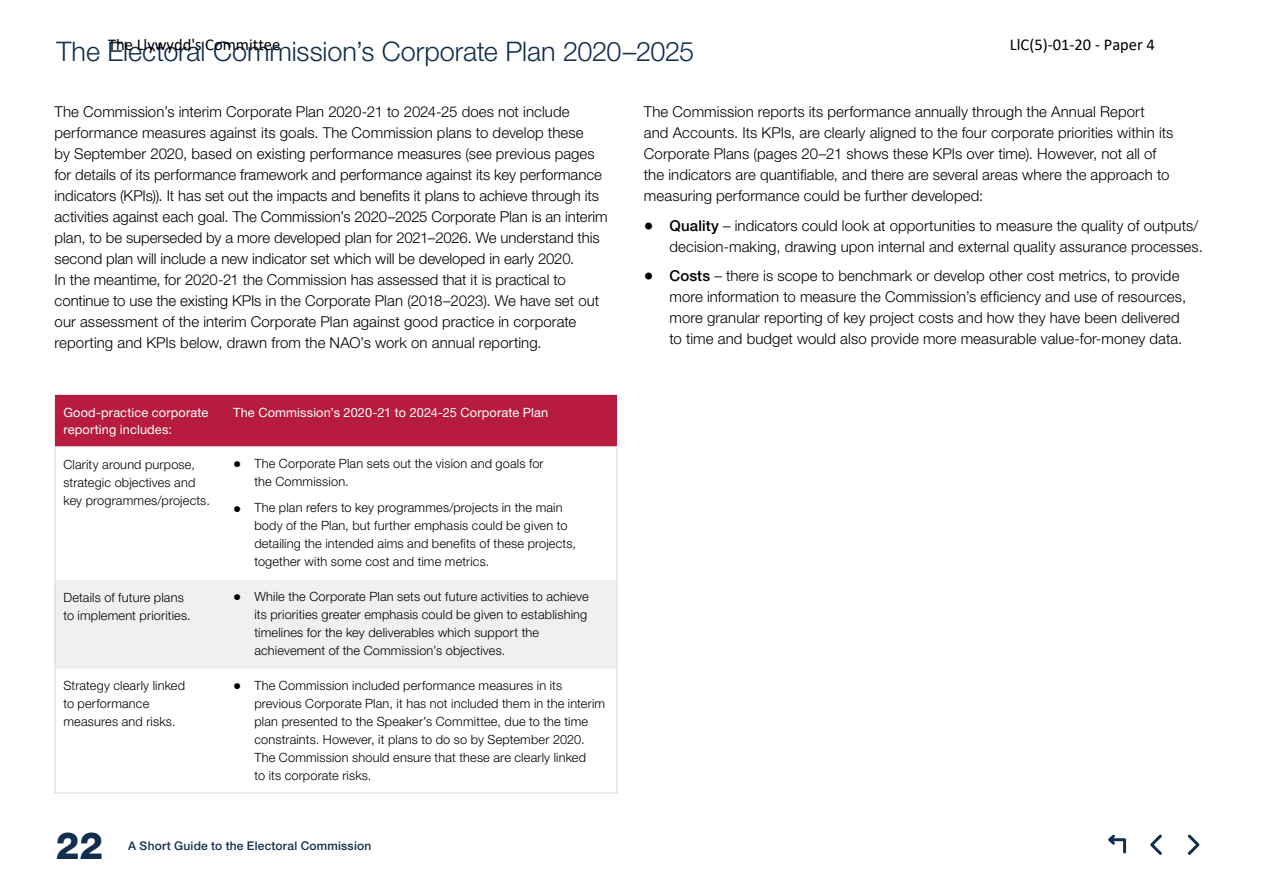
<style>
.page{position:relative;width:1263px;height:893px;background:#fff}
.page>*{position:absolute;margin:0;border:0;box-sizing:border-box;transform-origin:0 0}
.t1{font:800 37.5px "Helvetica Neue LT Std";color:#122e4d}
.heading_2{font:300 27px "Helvetica Neue LT Std";letter-spacing:-.005em;color:#122e4d}
.t2{font:16.5px "Calibri";color:#000}
.body_text{font:300 15px/21px "Helvetica Neue LT Std";letter-spacing:.005em;color:#000}
.figure_text{font:300 12.75px/18px "Helvetica Neue LT Std";letter-spacing:.015em;color:#000}
.figure_text-2{font:12.75px/17.2px "Helvetica Neue LT Std";letter-spacing:.01em;color:#fff}
.t3{font:500 12px "Helvetica Neue LT Std";letter-spacing:.015em;color:#122e4d}
.s1{font-size:19.5px}
.s2{font-weight:500}
.s3{font-size:16.5px}
</style>
<div class="page">
<svg style="left:1108px;top:834px;width:19px;height:20px"></svg>
<svg style="left:1187px;top:834px;width:13px;height:21px"></svg>
<svg style="left:1150px;top:834px;width:12px;height:21px"></svg>
<svg style="left:56px;top:447px;width:561px;height:346px"></svg>
<div style="left:56px;top:580px;width:561px;height:88px;background:#f0eff2"></div>
<hr style="left:55px;top:447px;width:1px;height:133px;background:#d9d8df">
<div style="left:55px;top:395px;width:562px;height:52px;background:#b71c3e"></div>
<hr style="left:233px;top:446px;width:384px;height:1px;background:#d9d8df">
<hr style="left:55px;top:580px;width:1px;height:88px;background:#d9d8df">
<hr style="left:55px;top:668px;width:1px;height:125px;background:#d9d8df">
<hr style="left:617px;top:447px;width:1px;height:133px;background:#d9d8df">
<hr style="left:617px;top:580px;width:1px;height:88px;background:#d9d8df">
<hr style="left:617px;top:668px;width:1px;height:125px;background:#d9d8df">
<hr style="left:55px;top:793px;width:157px;height:1px;background:#d9d8df">
<svg style="left:212px;top:793px;width:21px;height:1px"></svg>
<hr style="left:233px;top:793px;width:384px;height:1px;background:#d9d8df">
<p class="t2" style="left:108px;top:33px;width:174px">The Llywydd's Committee</p>
<p class="t2" style="left:1010px;top:33px;width:147px">LlC(5)-01-20 - Paper 4</p>
<p class="heading_2" style="left:56px;top:35px;width:639px">The Electoral Commission’s Corporate Plan 2020–2025</p>
<p class="body_text" style="left:55px;top:101px;width:555px">The Commission’s interim Corporate Plan 2020-21 to 2024-25 does not include performance measures against its goals. The Commission plans to develop these<br>by September 2020, based on existing performance measures (see previous pages for details of its performance framework and performance against its key performance indicators (KPIs)). It has set out the impacts and benefits it plans to achieve through its activities against each goal. The Commission’s 2020–2025 Corporate Plan is an interim plan, to be superseded by a more developed plan for 2021–2026. We understand this second plan will include a new indicator set which will be developed in early 2020.<br>In the meantime, for 2020-21 the Commission has assessed that it is practical to continue to use the existing KPIs in the Corporate Plan (2018–2023). We have set out our assessment of the interim Corporate Plan against good practice in corporate reporting and KPIs below, drawn from the NAO’s work on annual reporting.</p>
<p class="body_text" style="left:644px;top:101px;width:531px">The Commission reports its performance annually through the Annual Report<br>and Accounts. Its KPIs, are clearly aligned to the four corporate priorities within its Corporate Plans (pages 20–21 shows these KPIs over time). However, not all of the indicators are quantifiable, and there are several areas where the approach to measuring performance could be further developed:</p>
<p class="body_text" style="left:644px;top:214px;width:560px;text-align:right"><span class="s1">•</span> <span class="s2">Quality</span> – indicators could look at opportunities to measure the quality of outputs/ decision-making, drawing upon internal and external quality assurance processes.</p>
<p class="body_text" style="left:669px;top:265px;width:518px;text-indent:-26px"><span class="s1">•</span> <span class="s2">Costs</span> – there is scope to benchmark or develop other cost metrics, to provide more information to measure the Commission’s efficiency and use of resources, more granular reporting of key project costs and how they have been delivered to time and budget would also provide more measurable value-for-money data.</p>
<p class="figure_text-2" style="left:63px;top:403px;width:146px">Good-practice corporate reporting includes:</p>
<p class="figure_text-2" style="left:233px;top:403px;width:316px">The Commission’s 2020-21 to 2024-25 Corporate Plan</p>
<p class="figure_text" style="left:63px;top:455px;width:148px">Clarity around purpose, strategic objectives and key programmes/projects.</p>
<p class="figure_text" style="left:254px;top:454px;width:291px;text-indent:-21px"><span class="s3">•</span> The Corporate Plan sets out the vision and goals for the Commission.</p>
<p class="figure_text" style="left:254px;top:499px;width:323px;text-indent:-21px"><span class="s3">•</span> The plan refers to key programmes/projects in the main body of the Plan, but further emphasis could be given to detailing the intended aims and benefits of these projects, together with some cost and time metrics.</p>
<p class="figure_text" style="left:63px;top:588px;width:129px">Details of future plans to implement priorities.</p>
<p class="figure_text" style="left:254px;top:587px;width:336px;text-indent:-21px"><span class="s3">•</span> While the Corporate Plan sets out future activities to achieve its priorities greater emphasis could be given to establishing timelines for the key deliverables which support the achievement of the Commission’s objectives.</p>
<p class="figure_text" style="left:63px;top:677px;width:123px">Strategy clearly linked to performance measures and risks.</p>
<p class="figure_text" style="left:254px;top:676px;width:352px;text-indent:-21px"><span class="s3">•</span> The Commission included performance measures in its previous Corporate Plan, it has not included them in the interim plan presented to the Speaker’s Committee, due to the time constraints. However, it plans to do so by September 2020.<br>The Commission should ensure that these are clearly linked<br>to its corporate risks.</p>
<h1 class="t1" style="left:56px;top:823px;width:49px">22</h1>
<p class="t3" style="left:128px;top:838px;width:245px">A Short Guide to the Electoral Commission</p>
</div>
